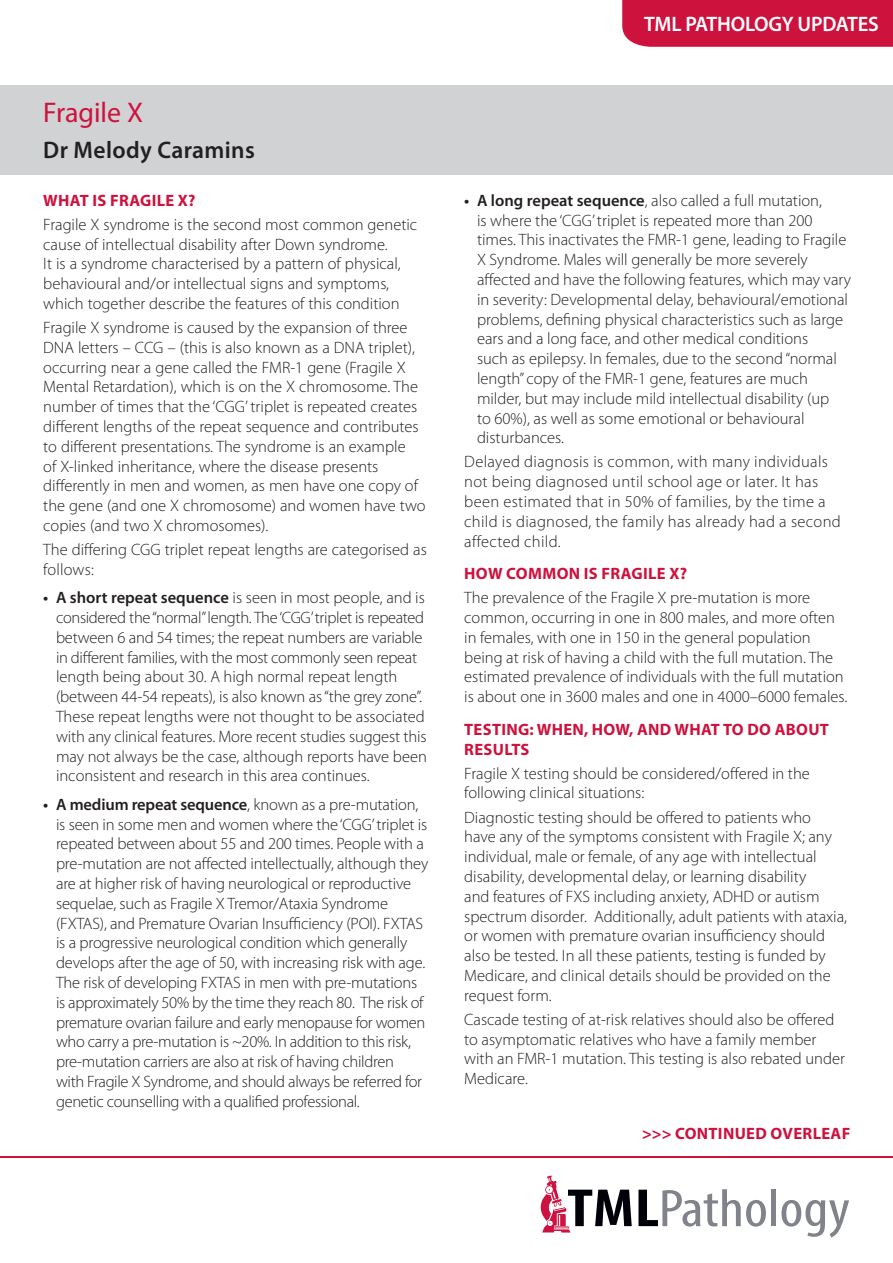
<style>
.page{position:relative;width:893px;height:1263px;background:#fff}
.page>*{position:absolute;margin:0;border:0;box-sizing:border-box;transform-origin:0 0}
.SectionTITLE{font:28.5px "Myriad Pro";letter-spacing:-.005em;color:#cd123d}
.SectionTITLE-2{font:600 24px "Myriad Pro";letter-spacing:.015em;color:#231f20}
.DocUpdateBODY{font:600 21px "Myriad Pro";letter-spacing:-.01em;color:#fff}
.BodyCopy{font:300 16.5px/19.8px "Myriad Pro";color:#231f20}
.body{font:300 16.5px/19.8px "Myriad Pro";color:#231f20}
.body-2{font:300 16.5px/19.8px "Myriad Pro";letter-spacing:.02em;color:#231f20}
.body-3{font:700 16.5px/19.8px "Myriad Pro";letter-spacing:.02em;color:#cd123d}
.s1{font-weight:600}
</style>
<div class="page">
<div style="left:622px;top:0;width:271px;height:47px;background:#cd123d"></div>
<hr style="left:0;top:1157px;width:893px;height:1px;background:#cd123d">
<div style="left:0;top:85px;width:893px;height:89px;background:#d1d2d4"></div>
<svg style="left:541px;top:1175px;width:91px;height:57px"></svg>
<svg style="left:638px;top:1189px;width:128px;height:37px"></svg>
<div style="left:771px;top:1189px;width:5px;height:37px;background:#80838a"></div>
<svg style="left:781px;top:1200px;width:68px;height:37px"></svg>
<p class="SectionTITLE" style="left:43px;top:97px;width:101px">Fragile X</p>
<p class="SectionTITLE-2" style="left:43px;top:136px;width:213px">Dr Melody Caramins</p>
<p class="body-3" style="left:43px;top:190px;width:154px">WHAT IS FRAGILE X?</p>
<p class="BodyCopy" style="left:43px;top:215px;width:376px">Fragile X syndrome is the second most common genetic cause of intellectual disability after Down syndrome.<br>It is a syndrome characterised by a pattern of physical, behavioural and/or intellectual signs and symptoms, which together describe the features of this condition</p>
<p class="BodyCopy" style="left:43px;top:318px;width:384px">Fragile X syndrome is caused by the expansion of three DNA letters – CCG – (this is also known as a DNA triplet), occurring near a gene called the FMR-1 gene (Fragile X Mental Retardation), which is on the X chromosome. The number of times that the ‘CGG’ triplet is repeated creates different lengths of the repeat sequence and contributes to different presentations. The syndrome is an example<br>of X-linked inheritance, where the disease presents differently in men and women, as men have one copy of the gene (and one X chromosome) and women have two copies (and two X chromosomes).</p>
<p class="BodyCopy" style="left:43px;top:540px;width:385px">The differing CGG triplet repeat lengths are categorised as follows:</p>
<p class="BodyCopy" style="left:56px;top:588px;width:372px;text-indent:-13px"><span class="s1">• A short repeat sequence</span> is seen in most people, and is considered the “normal” length. The ‘CGG’ triplet is repeated between 6 and 54 times; the repeat numbers are variable in different families, with the most commonly seen repeat length being about 30. A high normal repeat length (between 44-54 repeats), is also known as “the grey zone”.<br>These repeat lengths were not thought to be associated with any clinical features. More recent studies suggest this may not always be the case, although reports have been inconsistent and research in this area continues.</p>
<p class="BodyCopy" style="left:56px;top:795px;width:374px;text-indent:-13px"><span class="s1">• A medium repeat sequence</span>, known as a pre-mutation, is seen in some men and women where the ‘CGG’ triplet is repeated between about 55 and 200 times. People with a pre-mutation are not affected intellectually, although they are at higher risk of having neurological or reproductive sequelae, such as Fragile X Tremor/Ataxia Syndrome (FXTAS), and Premature Ovarian Insufficiency (POI). FXTAS is a progressive neurological condition which generally develops after the age of 50, with increasing risk with age.<br>The risk of developing FXTAS in men with pre-mutations is approximately 50% by the time they reach 80. The risk of premature ovarian failure and early menopause for women who carry a pre-mutation is ~20%. In addition to this risk, pre-mutation carriers are also at risk of having children<br>with Fragile X Syndrome, and should always be referred for genetic counselling with a qualified professional.</p>
<p class="DocUpdateBODY" style="left:644px;top:13px;width:236px">TML PATHOLOGY UPDATES</p>
<p class="BodyCopy" style="left:477px;top:191px;width:376px;text-indent:-13px"><span class="s1">• A long repeat sequence</span>, also called a full mutation,<br>is where the ‘CGG’ triplet is repeated more than 200 times. This inactivates the FMR-1 gene, leading to Fragile X Syndrome. Males will generally be more severely affected and have the following features, which may vary in severity: Developmental delay, behavioural/emotional problems, defining physical characteristics such as large ears and a long face, and other medical conditions<br>such as epilepsy. In females, due to the second “normal length” copy of the FMR-1 gene, features are much milder, but may include mild intellectual disability (up<br>to 60%), as well as some emotional or behavioural disturbances.</p>
<p class="body-2" style="left:464px;top:452px;width:378px">Delayed diagnosis is common, with many individuals not being diagnosed until school age or later. It has been estimated that in 50% of families, by the time a child is diagnosed, the family has already had a second affected child.</p>
<p class="body-3" style="left:464px;top:564px;width:224px">HOW COMMON IS FRAGILE X?</p>
<p class="body" style="left:464px;top:588px;width:385px">The prevalence of the Fragile X pre-mutation is more common, occurring in one in 800 males, and more often in females, with one in 150 in the general population being at risk of having a child with the full mutation. The estimated prevalence of individuals with the full mutation is about one in 3600 males and one in 4000–6000 females.</p>
<p class="body-3" style="left:464px;top:719px;width:366px">TESTING: WHEN, HOW, AND WHAT TO DO ABOUT<br>RESULTS</p>
<p class="body" style="left:464px;top:763px;width:347px">Fragile X testing should be considered/offered in the following clinical situations:</p>
<p class="body" style="left:464px;top:807px;width:384px">Diagnostic testing should be offered to patients who<br>have any of the symptoms consistent with Fragile X; any individual, male or female, of any age with intellectual disability, developmental delay, or learning disability<br>and features of FXS including anxiety, ADHD or autism spectrum disorder. Additionally, adult patients with ataxia, or women with premature ovarian insufficiency should also be tested. In all these patients, testing is funded by Medicare, and clinical details should be provided on the request form.</p>
<p class="body" style="left:464px;top:1010px;width:382px">Cascade testing of at-risk relatives should also be offered to asymptomatic relatives who have a family member with an FMR-1 mutation. This testing is also rebated under Medicare.</p>
<p class="body-3" style="left:642px;top:1123px;width:210px">&gt;&gt;&gt; CONTINUED OVERLEAF</p>
</div>
